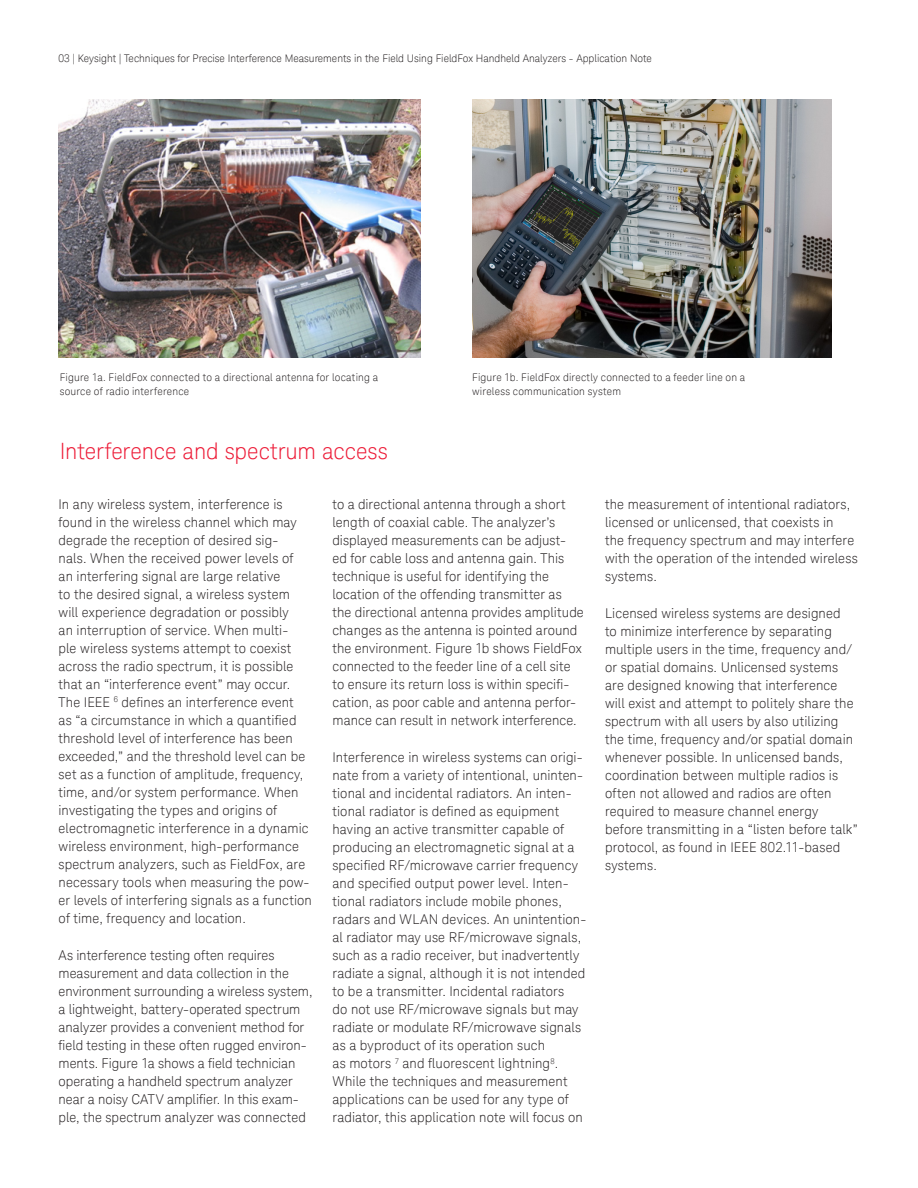
<style>
.page{position:relative;width:918px;height:1188px;background:#fff}
.page>*{position:absolute;margin:0;border:0;box-sizing:border-box;transform-origin:0 0}
.K_Heading_1{font:300 22.5px "Keysight Sans";letter-spacing:-.005em;color:#ed1a36}
.K_Body_Text{font:300 13.5px/18px "Keysight Sans";letter-spacing:.005em;color:#231f20}
.K_Captions{font:300 10.5px/13.5px "Keysight Sans";letter-spacing:.01em;color:#231f20}
</style>
<div class="page">
<img style="left:59px;top:99px;width:361px;height:258px">
<img style="left:472px;top:99px;width:360px;height:258px">
<p class="K_Captions" style="left:59px;top:51px;width:595px">03 | Keysight | Techniques for Precise Interference Measurements in the Field Using FieldFox Handheld Analyzers - Application Note</p>
<p class="K_Captions" style="left:60px;top:371px;width:320px">Figure 1a. FieldFox connected to a directional antenna for locating a source of radio interference</p>
<p class="K_Captions" style="left:472px;top:371px;width:275px">Figure 1b. FieldFox directly connected to a feeder line on a</p>
<p class="K_Captions" style="left:472px;top:384px;width:150px">wireless communication system</p>
<p class="K_Heading_1" style="left:60px;top:438px;width:330px">Interference and spectrum access</p>
<p class="K_Body_Text" style="left:59px;top:495px;width:255px">In any wireless system, interference is found in the wireless channel which may degrade the reception of desired sig-<br>nals. When the received power levels of<br>an interfering signal are large relative<br>to the desired signal, a wireless system will experience degradation or possibly<br>an interruption of service. When multi-<br>ple wireless systems attempt to coexist across the radio spectrum, it is possible that an “interference event” may occur.<br>The IEEE <sup>6</sup> defines an interference event<br>as “a circumstance in which a quantified threshold level of interference has been exceeded,” and the threshold level can be set as a function of amplitude, frequency, time, and/or system performance. When investigating the types and origins of electromagnetic interference in a dynamic wireless environment, high-performance spectrum analyzers, such as FieldFox, are necessary tools when measuring the pow&shy;er levels of interfering signals as a function of time, frequency and location.</p>
<p class="K_Body_Text" style="left:59px;top:946px;width:256px">As interference testing often requires measurement and data collection in the environment surrounding a wireless system, a lightweight, battery-operated spectrum analyzer provides a convenient method for field testing in these often rugged environ&shy;ments. Figure 1a shows a field technician operating a handheld spectrum analyzer near a noisy CATV amplifier. In this exam&shy;ple, the spectrum analyzer was connected</p>
<p class="K_Body_Text" style="left:333px;top:495px;width:253px">to a directional antenna through a short length of coaxial cable. The analyzer’s displayed measurements can be adjust&shy;ed for cable loss and antenna gain. This technique is useful for identifying the location of the offending transmitter as the directional antenna provides amplitude changes as the antenna is pointed around the environment. Figure 1b shows FieldFox connected to the feeder line of a cell site to ensure its return loss is within specifi&shy;cation, as poor cable and antenna perfor&shy;mance can result in network interference.</p>
<p class="K_Body_Text" style="left:333px;top:748px;width:255px">Interference in wireless systems can origi&shy;nate from a variety of intentional, uninten&shy;tional and incidental radiators. An inten&shy;tional radiator is defined as equipment having an active transmitter capable of producing an electromagnetic signal at a specified RF/microwave carrier frequency and specified output power level. Inten&shy;tional radiators include mobile phones, radars and WLAN devices. An unintention&shy;al radiator may use RF/microwave signals, such as a radio receiver, but inadvertently radiate a signal, although it is not intended to be a transmitter. Incidental radiators<br>do not use RF/microwave signals but may radiate or modulate RF/microwave signals as a byproduct of its operation such<br>as motors <sup>7</sup> and fluorescent lightning<sup>8</sup>.<br>While the techniques and measurement applications can be used for any type of radiator, this application note will focus on</p>
<p class="K_Body_Text" style="left:605px;top:495px;width:254px">the measurement of intentional radiators, licensed or unlicensed, that coexists in<br>the frequency spectrum and may interfere with the operation of the intended wireless systems.</p>
<p class="K_Body_Text" style="left:605px;top:604px;width:254px">Licensed wireless systems are designed<br>to minimize interference by separating multiple users in the time, frequency and/ or spatial domains. Unlicensed systems are designed knowing that interference will exist and attempt to politely share the spectrum with all users by also utilizing the time, frequency and/or spatial domain whenever possible. In unlicensed bands, coordination between multiple radios is often not allowed and radios are often required to measure channel energy before transmitting in a “listen before talk” protocol, as found in IEEE 802.11-based systems.</p>
</div>
